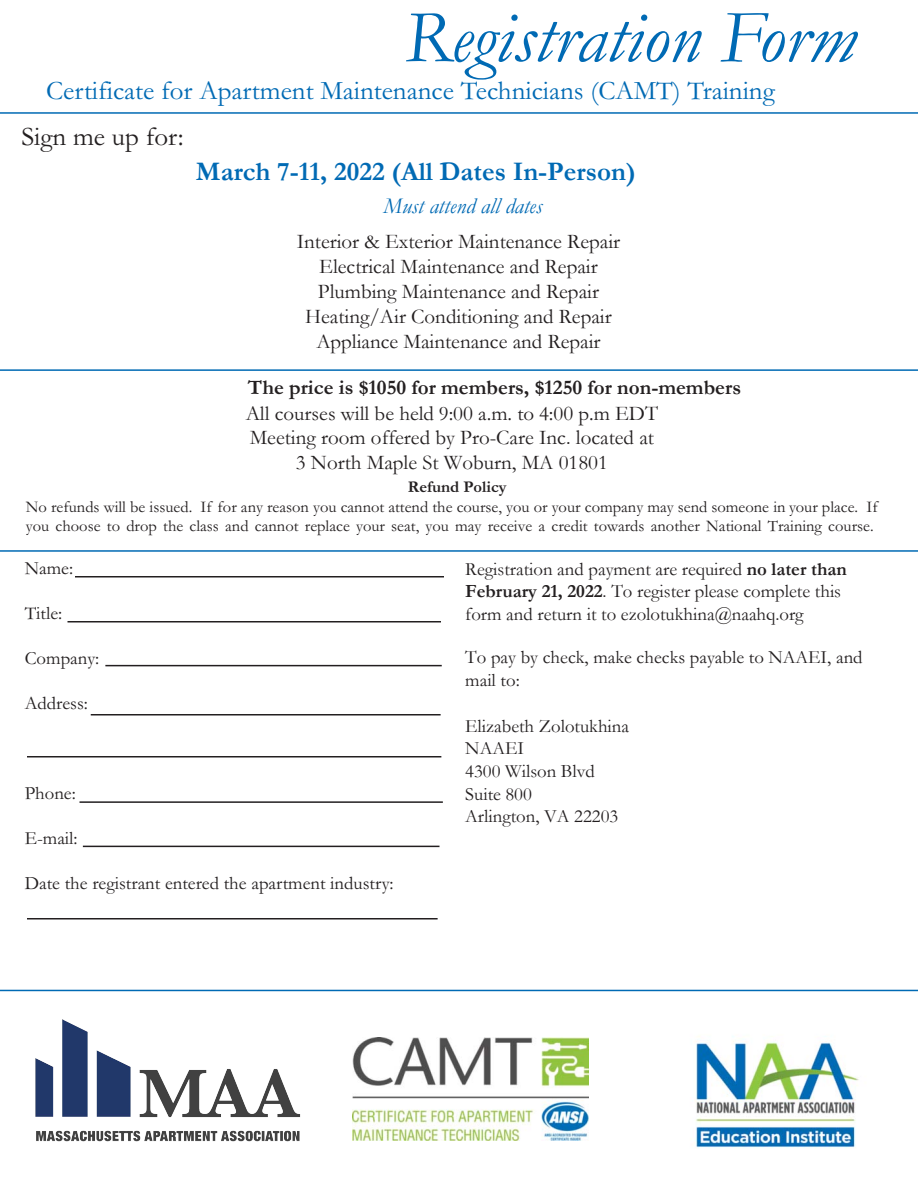
<style>
.page{position:relative;width:918px;height:1188px;background:#fff}
.page>*{position:absolute;margin:0;border:0;box-sizing:border-box;transform-origin:0 0}
.t1{font:italic 75px "Garamond";color:#006ab4}
.t2{font:27px "Garamond";color:#006ab4}
.t3{font:700 27px "Garamond";color:#006ab4}
.t4{font:27px "Garamond";color:#231f20}
.t5{font:italic 22.5px "Garamond";color:#006ab4}
.t6{font:21px/24.9px "Garamond";color:#231f20;text-align:center}
.t7{font:700 21px/26px "Garamond";color:#231f20}
.t8{font:18.75px/22.5px "Garamond";color:#231f20}
.t9{font:16.5px/18.3px "Garamond";color:#231f20}
.t10{font:700 16.5px "Garamond";color:#231f20}
.s1{font-style:inherit}
.s2{font-weight:400}
.s3{font-weight:700}
</style>
<div class="page">
<hr style="left:0;top:112px;width:918px;height:2px;background:#006ab4">
<hr style="left:0;top:990px;width:918px;height:1px;background:#006ab4">
<img style="left:695px;top:1036px;width:164px;height:112px">
<hr style="left:0;top:550px;width:918px;height:2px;background:#006ab4">
<hr style="left:0;top:369px;width:918px;height:2px;background:#006ab4">
<hr style="left:75px;top:576px;width:369px;height:2px;background:#231f20">
<hr style="left:68px;top:621px;width:373px;height:2px;background:#231f20">
<hr style="left:105px;top:665px;width:337px;height:1px;background:#231f20">
<hr style="left:91px;top:714px;width:350px;height:2px;background:#231f20">
<hr style="left:27px;top:756px;width:414px;height:2px;background:#231f20">
<hr style="left:80px;top:801px;width:363px;height:2px;background:#231f20">
<hr style="left:83px;top:846px;width:357px;height:1px;background:#231f20">
<hr style="left:27px;top:918px;width:411px;height:2px;background:#231f20">
<img style="left:352px;top:1037px;width:236px;height:104px">
<img style="left:35px;top:1019px;width:266px;height:123px">
<h1 class="t1" style="left:404px;top:12px;width:454px">Registration Form</h1>
<h2 class="t2" style="left:46px;top:82px;width:730px">Certificate for Apartment Maintenance Technicians (CAMT) Training</h2>
<h2 class="t4" style="left:21px;top:127px;width:164px">Sign me up for:</h2>
<h2 class="t3" style="left:196px;top:153px;width:441px">March 7-11, 2022 (All Dates In-Person)</h2>
<p class="t5" style="left:384px;top:190px;width:160px">Must attend all dates</p>
<p class="t6" style="left:297px;top:229px;width:325px">Interior &amp; Exterior Maintenance Repair Electrical Maintenance and Repair Plumbing Maintenance and Repair Heating/Air Conditioning and Repair Appliance Maintenance and Repair</p>
<p class="t7" style="left:246px;top:376px;width:497px">The price is $1050 for members, $<span class="s1">1</span>250 for non-members<br><span class="s2">All courses will be held 9:00 a.m. to 4:00 p.m EDT</span></p>
<p class="t6" style="left:250px;top:424px;width:406px;line-height:25.3px">Meeting room offered by Pro-Care Inc. located at<br>3 North Maple St Woburn, MA 01801</p>
<p class="t10" style="left:408px;top:480px;width:100px">Refund Policy</p>
<p class="t9" style="left:26px;top:498px;width:853px">No refunds will be issued. If for any reason you cannot attend the course, you or your company may send someone in your place. If you choose to drop the class and cannot replace your seat, you may receive a credit towards another National Training course.</p>
<p class="t8" style="left:25px;top:559px;width:50px">Name:</p>
<p class="t8" style="left:25px;top:604px;width:39px">Title:</p>
<p class="t8" style="left:25px;top:649px;width:76px">Company:</p>
<p class="t8" style="left:25px;top:694px;width:65px">Address:</p>
<p class="t8" style="left:25px;top:784px;width:53px">Phone:</p>
<p class="t8" style="left:25px;top:829px;width:54px">E-mail:</p>
<p class="t8" style="left:25px;top:874px;width:371px">Date the registrant entered the apartment industry:</p>
<p class="t8" style="left:465px;top:557px;width:383px">Registration and payment are required <span class="s3">no later than<br>February 21, 2022</span>. To register please complete this form and return it to ezolotukhina@naahq.org</p>
<p class="t8" style="left:465px;top:645px;width:399px;line-height:23.4px">To pay by check, make checks payable to NAAEI, and mail to:</p>
<p class="t8" style="left:465px;top:714px;width:165px">Elizabeth Zolotukhina<br>NAAEI<br>4300 Wilson Blvd<br>Suite 800<br>Arlington, VA 22203</p>
</div>
